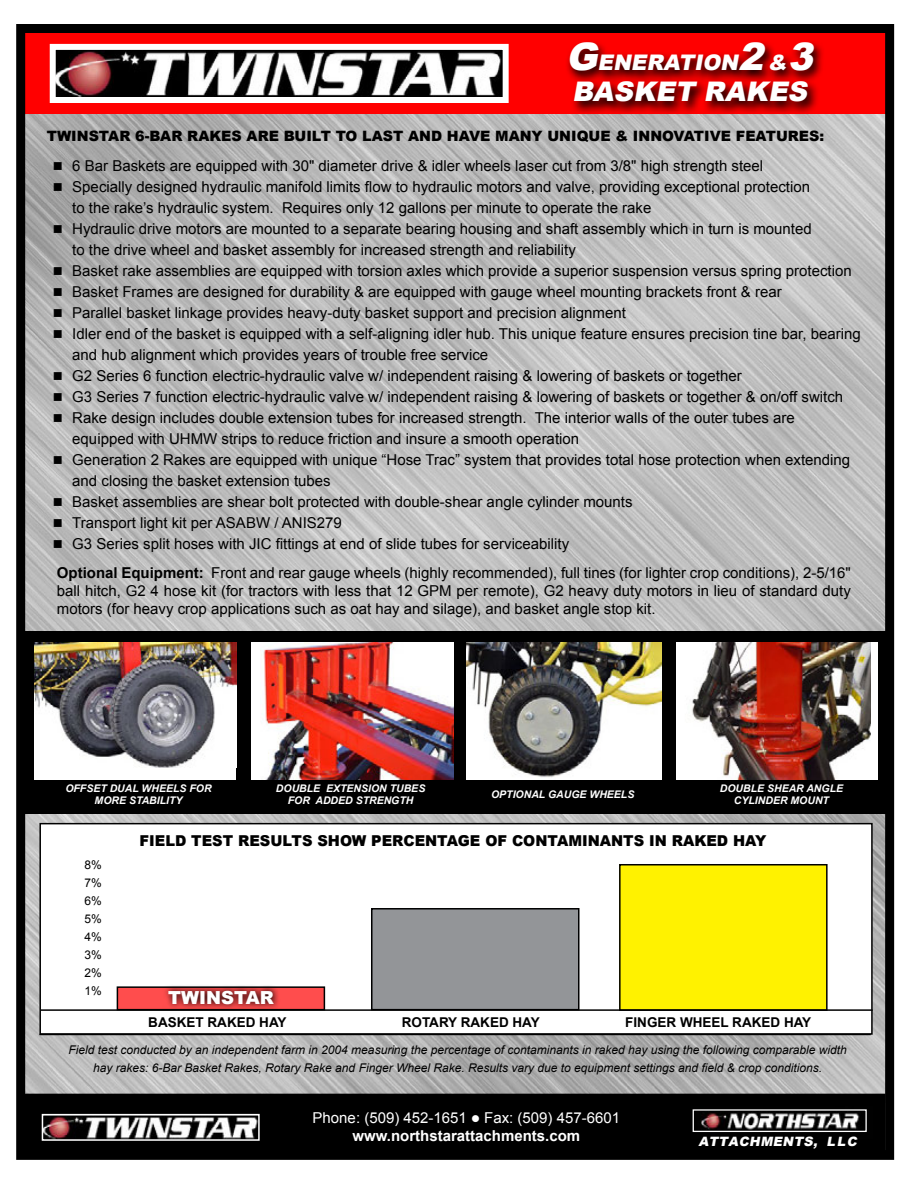
<style>
.page{position:relative;width:918px;height:1188px;background:#fff}
.page>*{position:absolute;margin:0;border:0;box-sizing:border-box;transform-origin:0 0}
.t1{font:italic 900 27px "Arial";color:#fff}
.t2{font:italic 900 21.45px "Arial";color:#fff}
.t3{font:900 18px "Arial";color:#fff}
.t4{font:15px/21px "Arial";color:#000;text-align:justify}
.t5{font:15px/18px "Arial";color:#fff;text-align:center}
.t6{font:900 15px "Arial";color:#000}
.t7{font:900 14.25px "Arial";color:#000}
.t8{font:700 13.5px "Arial";color:#000}
.t9{font:italic 900 12.9px "Arial";color:#fff}
.t10{font:italic 12px/18px "Arial";color:#000;text-align:center}
.t11{font:12px/18px "Arial";color:#000;text-align:justify}
.t12{font:italic 700 10.5px/12px "Arial";color:#fff;text-align:center}
.s1{font-size:37.8px}
.s2{font-size:21.15px}
.s3{font-weight:700}
</style>
<div class="page">
<img style="left:26px;top:113px;width:858px;height:981px">
<div style="left:40px;top:824px;width:832px;height:210px;background:#fff"></div>
<div style="left:39px;top:823px;width:834px;height:212px;border:2px solid #000"></div>
<div style="left:372px;top:909px;width:207px;height:101px;background:#939598"></div>
<div style="left:371px;top:908px;width:209px;height:102px;border:2px solid #000"></div>
<hr style="left:39px;top:1034px;width:832px;height:1px;background:#000">
<div style="left:117px;top:987px;width:207px;height:23px;background:#ff4d4d"></div>
<div style="left:117px;top:986px;width:208px;height:24px;border:2px solid #000"></div>
<svg style="left:162px;top:986px;width:118px;height:23px;background:#9f3232"></svg>
<div style="left:620px;top:865px;width:207px;height:145px;background:#fff200"></div>
<div style="left:619px;top:864px;width:209px;height:147px;border:2px solid #000"></div>
<div style="left:24px;top:1094px;width:861px;height:63px;background:#000"></div>
<img style="left:692px;top:1109px;width:168px;height:24px">
<div style="left:693px;top:1109px;width:174px;height:23px;border:1px solid #fff"></div>
<img style="left:45px;top:1117px;width:212px;height:21px">
<div style="left:42px;top:1114px;width:218px;height:27px;border:2px solid #fff"></div>
<div style="left:22px;top:30px;width:865px;height:83px;background:#f00"></div>
<div style="left:16px;top:24px;width:878px;height:1136px;border:9px solid #000"></div>
<div style="left:23px;top:631px;width:866px;height:183px;background:#000"></div>
<img style="left:57px;top:51px;width:445px;height:45px">
<div style="left:50px;top:44px;width:459px;height:59px;border:6px solid #fff"></div>
<hr style="left:41px;top:1009px;width:832px;height:2px;background:#000">
<svg style="left:566px;top:41px;width:257px;height:38px"></svg>
<svg style="left:570px;top:79px;width:250px;height:36px;background:#ac0505"></svg>
<div style="left:677px;top:643px;width:201px;height:137px;background:#fff"></div>
<img style="left:466px;top:643px;width:195px;height:137px">
<img style="left:678px;top:642px;width:192px;height:138px">
<div style="left:35px;top:642px;width:201px;height:138px;background:#fff"></div>
<img style="left:35px;top:642px;width:201px;height:126px">
<div style="left:251px;top:642px;width:199px;height:133px;background:#fff"></div>
<img style="left:261px;top:643px;width:192px;height:137px">
<svg style="left:54px;top:162px;width:8px;height:8px"></svg>
<svg style="left:54px;top:183px;width:8px;height:8px"></svg>
<svg style="left:54px;top:225px;width:8px;height:8px"></svg>
<svg style="left:54px;top:267px;width:8px;height:8px"></svg>
<svg style="left:54px;top:288px;width:8px;height:8px"></svg>
<svg style="left:54px;top:309px;width:8px;height:8px"></svg>
<svg style="left:54px;top:330px;width:8px;height:8px"></svg>
<svg style="left:54px;top:372px;width:8px;height:8px"></svg>
<svg style="left:54px;top:393px;width:8px;height:8px"></svg>
<svg style="left:54px;top:414px;width:8px;height:8px"></svg>
<svg style="left:54px;top:456px;width:8px;height:8px"></svg>
<svg style="left:54px;top:498px;width:8px;height:8px"></svg>
<svg style="left:54px;top:519px;width:8px;height:8px"></svg>
<svg style="left:54px;top:540px;width:8px;height:8px"></svg>
<h2 class="t2" style="left:566px;top:47px;width:258px"><span class="s1">G</span>ENERATION<span class="s1">2</span> <span class="s2">&amp;</span> <span class="s1">3</span></h2>
<h1 class="t1" style="left:572px;top:72px;width:243px">BASKET RAKES</h1>
<p class="t7" style="left:47px;top:126px;width:779px">TWINSTAR 6-BAR RAKES ARE BUILT TO LAST AND HAVE MANY UNIQUE &amp; INNOVATIVE FEATURES:</p>
<p class="t4" style="left:72px;top:156px;width:790px;text-align:left">6 Bar Baskets are equipped with 30" diameter drive &amp; idler wheels laser cut from 3/8" high strength steel<br>Specially designed hydraulic manifold limits flow to hydraulic motors and valve, providing exceptional protection<br>to the rake’s hydraulic system. Requires only 12 gallons per minute to operate the rake<br>Hydraulic drive motors are mounted to a separate bearing housing and shaft assembly which in turn is mounted<br>to the drive wheel and basket assembly for increased strength and reliability<br>Basket rake assemblies are equipped with torsion axles which provide a superior suspension versus spring protection Basket Frames are designed for durability &amp; are equipped with gauge wheel mounting brackets front &amp; rear<br>Parallel basket linkage provides heavy-duty basket support and precision alignment<br>Idler end of the basket is equipped with a self-aligning idler hub. This unique feature ensures precision tine bar, bearing and hub alignment which provides years of trouble free service<br>G2 Series 6 function electric-hydraulic valve w/ independent raising &amp; lowering of baskets or together<br>G3 Series 7 function electric-hydraulic valve w/ independent raising &amp; lowering of baskets or together &amp; on/off switch Rake design includes double extension tubes for increased strength. The interior walls of the outer tubes are<br>equipped with UHMW strips to reduce friction and insure a smooth operation<br>Generation 2 Rakes are equipped with unique “Hose Trac” system that provides total hose protection when extending and closing the basket extension tubes<br>Basket assemblies are shear bolt protected with double-shear angle cylinder mounts<br>Transport light kit per ASABW / ANIS279<br>G3 Series split hoses with JIC fittings at end of slide tubes for serviceability</p>
<p class="t4" style="left:57px;top:563px;width:796px;line-height:18px"><span class="s3">Optional Equipment:</span> Front and rear gauge wheels (highly recommended), full tines (for lighter crop conditions), 2-5/16" ball hitch, G2 4 hose kit (for tractors with less that 12 GPM per remote), G2 heavy duty motors in lieu of standard duty motors (for heavy crop applications such as oat hay and silage), and basket angle stop kit.</p>
<p class="t12" style="left:65px;top:783px;width:148px">OFFSET DUAL WHEELS FOR<br>MORE STABILITY</p>
<p class="t12" style="left:276px;top:783px;width:151px">DOUBLE EXTENSION TUBES<br>FOR ADDED STRENGTH</p>
<p class="t12" style="left:491px;top:789px;width:145px">OPTIONAL GAUGE WHEELS</p>
<p class="t12" style="left:720px;top:783px;width:125px">DOUBLE SHEAR ANGLE<br>CYLINDER MOUNT</p>
<p class="t11" style="left:85px;top:856px;width:19px">8% 7% 6% 5% 4% 3% 2% 1%</p>
<p class="t6" style="left:140px;top:830px;width:629px">FIELD TEST RESULTS SHOW PERCENTAGE OF CONTAMINANTS IN RAKED HAY</p>
<p class="t3" style="left:168px;top:984px;width:107px">TWINSTAR</p>
<p class="t8" style="left:148px;top:1013px;width:140px">BASKET RAKED HAY</p>
<p class="t8" style="left:402px;top:1013px;width:139px">ROTARY RAKED HAY</p>
<p class="t8" style="left:625px;top:1013px;width:187px">FINGER WHEEL RAKED HAY</p>
<p class="t10" style="left:68px;top:1041px;width:780px">Field test conducted by an independent farm in 2004 measuring the percentage of contaminants in raked hay using the following comparable width hay rakes: 6-Bar Basket Rakes, Rotary Rake and Finger Wheel Rake. Results vary due to equipment settings and field &amp; crop conditions.</p>
<p class="t5" style="left:313px;top:1109px;width:309px">Phone: (509) 452-1651 ● Fax: (509) 457-6601 <span class="s3">www.northstarattachments.com</span></p>
<p class="t9" style="left:698px;top:1132px;width:163px">ATTACHMENTS, LLC</p>
</div>
